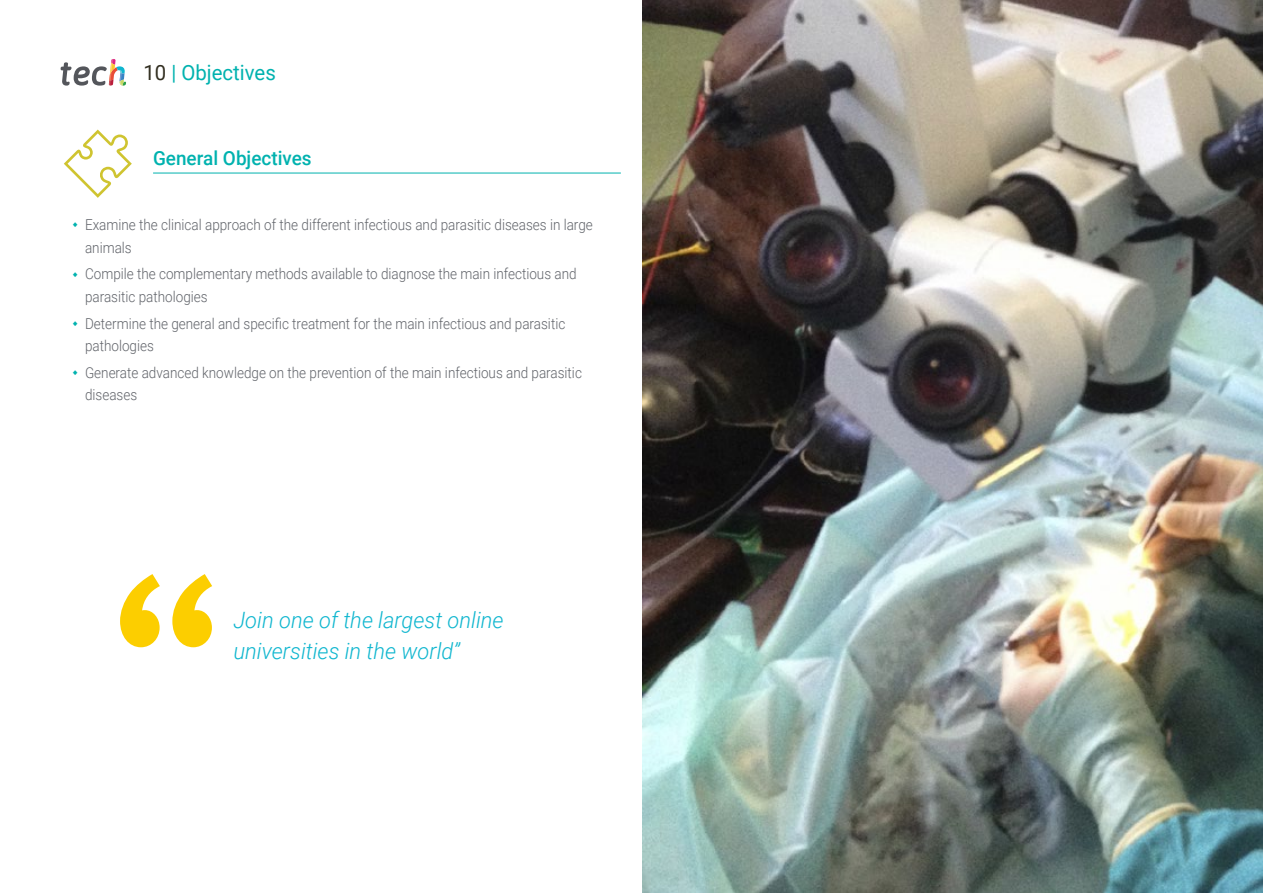
<style>
.page{position:relative;width:1263px;height:893px;background:#fff}
.page>*{position:absolute;margin:0;border:0;box-sizing:border-box;transform-origin:0 0}
.t1{font:italic 300 22.5px/31.5px "Roboto";color:#0fb6cf}
.t2{font:21px "Roboto";color:#00b2af}
.t3{font:500 19.5px "Roboto";color:#00b2af}
.t4{font:300 15px/22.5px "Roboto";color:#61646a;scale:.9 1}
.s1{color:#312e20}
</style>
<div class="page">
<hr style="left:153px;top:173px;width:468px;height:1px;background:#00b2af">
<svg style="left:64px;top:130px;width:68px;height:68px"></svg>
<img style="left:642px;top:0;width:621px;height:893px">
<svg style="left:120px;top:574px;width:92px;height:73px"></svg>
<svg style="left:61px;top:59px;width:65px;height:27px"></svg>
<h2 class="t2" style="left:144px;top:57px;width:134px"><span class="s1">10</span> | Objectives</h2>
<h3 class="t3" style="left:153px;top:144px;width:160px">General Objectives</h3>
<p class="t4" style="left:85px;top:213px;width:566px">Examine the clinical approach of the different infectious and parasitic diseases in large animals</p>
<p class="t4" style="left:85px;top:262px;width:548px">Compile the complementary methods available to diagnose the main infectious and parasitic pathologies</p>
<p class="t4" style="left:85px;top:311px;width:535px">Determine the general and specific treatment for the main infectious and parasitic pathologies</p>
<p class="t4" style="left:85px;top:361px;width:554px">Generate advanced knowledge on the prevention of the main infectious and parasitic diseases</p>
<h1 class="t1" style="left:233px;top:603px;width:272px">Join one of the largest online universities in the world”</h1>
</div>
